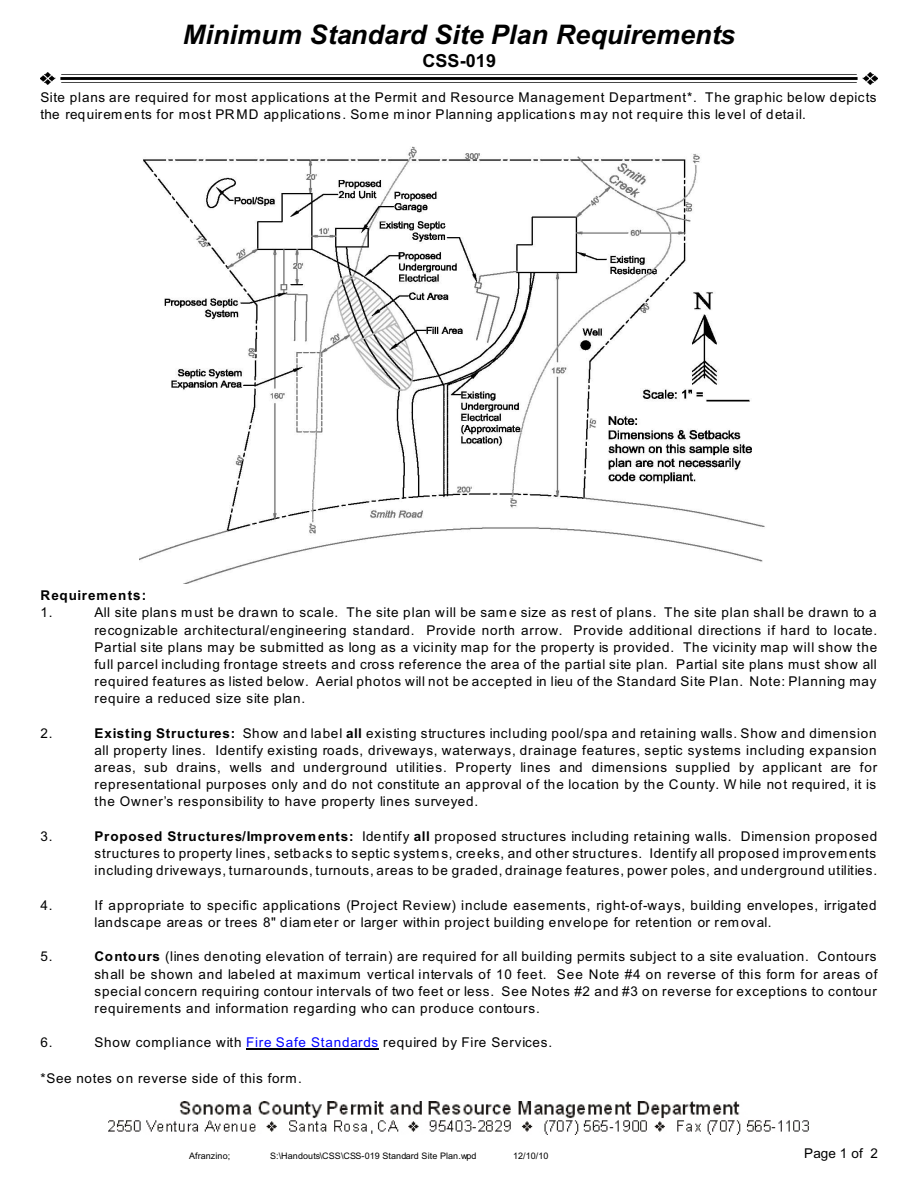
<style>
.page{position:relative;width:918px;height:1188px;background:#fff}
.page>*{position:absolute;margin:0;border:0;box-sizing:border-box;transform-origin:0 0}
.t1{font:italic 700 27px "Arial";letter-spacing:.005em;color:#000}
.t2{font:700 18px "Arial";letter-spacing:.005em;color:#000}
.t3{font:13.5px/17.1px "Arial";letter-spacing:.06em;color:#000;text-align:justify}
.t4{font:700 13.5px "Arial";letter-spacing:.075em;color:#000}
.t5{font:9px "Arial";letter-spacing:.01em;color:#000}
.s1{font-weight:700}
.s2{color:#00f}
</style>
<div class="page">
<img style="left:41px;top:73px;width:837px;height:12px">
<hr style="left:246px;top:1049px;width:133px;height:1px;background:#000">
<img style="left:139px;top:146px;width:626px;height:437px">
<img style="left:108px;top:1102px;width:701px;height:33px">
<h1 class="t1" style="left:183px;top:24px;width:554px">Minimum Standard Site Plan Requirements</h1>
<h1 class="t2" style="left:422px;top:54px;width:75px">CSS-019</h1>
<p class="t3" style="left:40px;top:90px;width:838px">Site plans are required for most applications at the Permit and Resource Management Department*. The graphic below depicts the requirements for most PRMD applications. Some minor Planning applications may not require this level of detail.</p>
<h2 class="t4" style="left:40px;top:590px;width:107px">Requirements:</h2>
<p class="t3" style="left:40px;top:605px;width:14px">1.</p>
<p class="t3" style="left:94px;top:605px;width:784px">All site plans must be drawn to scale. The site plan will be same size as rest of plans. The site plan shall be drawn to a recognizable architectural/engineering standard. Provide north arrow. Provide additional directions if hard to locate.<br>Partial site plans may be submitted as long as a vicinity map for the property is provided. The vicinity map will show the full parcel including frontage streets and cross reference the area of the partial site plan. Partial site plans must show all required features as listed below. Aerial photos will not be accepted in lieu of the Standard Site Plan. Note: Planning may require a reduced size site plan.</p>
<p class="t3" style="left:40px;top:726px;width:14px">2.</p>
<p class="t3" style="left:94px;top:726px;width:784px"><span class="s1">Existing Structures:</span> Show and label <span class="s1">all</span> existing structures including pool/spa and retaining walls. Show and dimension all property lines. Identify existing roads, driveways, waterways, drainage features, septic systems including expansion areas, sub drains, wells and underground utilities. Property lines and dimensions supplied by applicant are for representational purposes only and do not constitute an approval of the location by the County. W hile not required, it is the Owner’s responsibility to have property lines surveyed.</p>
<p class="t3" style="left:41px;top:829px;width:14px">3.</p>
<p class="t3" style="left:95px;top:829px;width:784px"><span class="s1">Proposed Structures/Improvements:</span> Identify <span class="s1">all</span> proposed structures including retaining walls. Dimension proposed structures to property lines, setbacks to septic systems, creeks, and other structures. Identify all proposed improvements including driveways, turnarounds, turnouts, areas to be graded, drainage features, power poles, and underground utilities.</p>
<p class="t3" style="left:41px;top:898px;width:14px">4.</p>
<p class="t3" style="left:95px;top:898px;width:784px">If appropriate to specific applications (Project Review) include easements, right-of-ways, building envelopes, irrigated landscape areas or trees 8" diameter or larger within project building envelope for retention or removal.</p>
<p class="t3" style="left:41px;top:949px;width:14px">5.</p>
<p class="t3" style="left:95px;top:949px;width:785px"><span class="s1">Contours</span> (lines denoting elevation of terrain) are required for all building permits subject to a site evaluation. Contours shall be shown and labeled at maximum vertical intervals of 10 feet. See Note #4 on reverse of this form for areas of special concern requiring contour intervals of two feet or less. See Notes #2 and #3 on reverse for exceptions to contour requirements and information regarding who can produce contours.</p>
<p class="t3" style="left:41px;top:1035px;width:14px">6.</p>
<p class="t3" style="left:95px;top:1035px;width:459px">Show compliance with <span class="s2">Fire Safe Standards</span> required by Fire Services.</p>
<p class="t3" style="left:41px;top:1071px;width:263px">*See notes on reverse side of this form.</p>
<p class="t5" style="left:189px;top:1152px;width:43px">Afranzino;</p>
<p class="t5" style="left:270px;top:1152px;width:208px">S:\Handouts\CSS\CSS-019 Standard Site Plan.wpd</p>
<p class="t5" style="left:513px;top:1152px;width:37px">12/10/10</p>
<p class="t3" style="left:804px;top:1146px;width:75px">Page 1 of 2</p>
</div>
